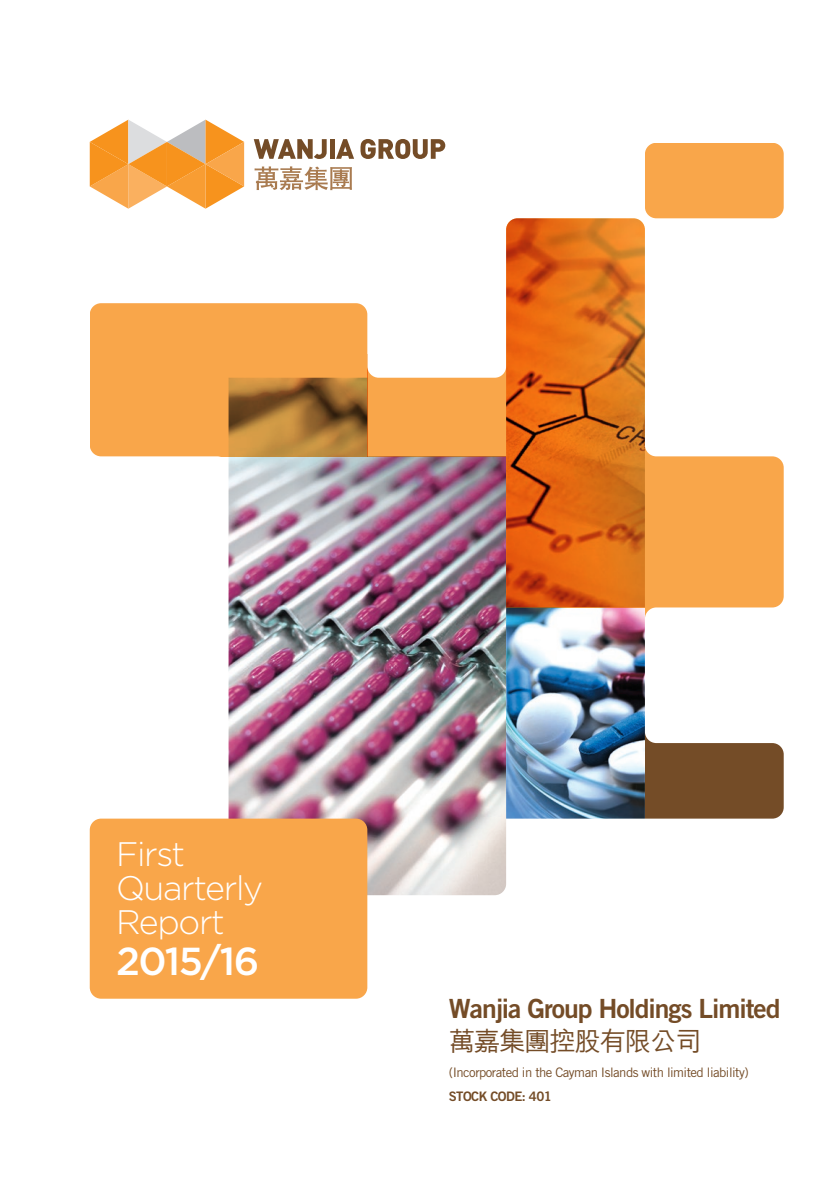
<style>
.page{position:relative;width:840px;height:1191px;background:#fff}
.page>*{position:absolute;margin:0;border:0;box-sizing:border-box;transform-origin:0 0}
.t1{font:500 39px "Gotham HTF";letter-spacing:-.04em;color:#fff}
.t2{font:300 34px/34px "Gotham HTF";letter-spacing:-.04em;color:#fff}
.t3{font:26.4px "Trade Gothic LT Std Bd 2";letter-spacing:-.04em;color:#744c27}
.t4{font:500 26.4px "M Hei HK";letter-spacing:-.05em;color:#744c27}
.t5{font:13.2px "Trade Gothic LT Std";letter-spacing:-.04em;color:#744c27}
.t6{font:13.2px "Trade Gothic LT Std Bd 2";letter-spacing:-.04em;color:#744c27}
</style>
<div class="page">
<img style="left:228px;top:456px;width:278px;height:439px">
<img style="left:506px;top:607px;width:138px;height:211px">
<svg style="left:644px;top:439px;width:139px;height:185px;fill:#f9a64a"></svg>
<svg style="left:644px;top:726px;width:139px;height:92px;fill:#744c27"></svg>
<div style="left:644px;top:143px;width:139px;height:75px;background:#f9a64a"></div>
<svg style="left:90px;top:303px;width:277px;height:153px;background:#e29844"></svg>
<svg style="left:367px;top:354px;width:139px;height:102px;fill:#f9a64a"></svg>
<svg style="left:506px;top:218px;width:138px;height:389px;background:#db6816"></svg>
<div style="left:90px;top:818px;width:277px;height:180px;background:#f9a64a;border-radius:11px"></div>
<svg style="left:90px;top:120px;width:154px;height:89px"></svg>
<svg style="left:253px;top:139px;width:73px;height:20px"></svg>
<div style="left:329px;top:139px;width:5px;height:20px;background:#744c27"></div>
<svg style="left:336px;top:139px;width:18px;height:20px"></svg>
<svg style="left:360px;top:139px;width:85px;height:20px"></svg>
<svg style="left:254px;top:166px;width:98px;height:24px"></svg>
<h2 class="t2" style="left:116px;top:836px;width:148px">First<br>Quarterly<br>Report</h2>
<h1 class="t1" style="left:116px;top:939px;width:145px">2015/16</h1>
<h3 class="t3" style="left:448px;top:992px;width:333px">Wanjia Group Holdings Limited</h3>
<h3 class="t4" style="left:448px;top:1022px;width:254px">萬嘉集團控股有限公司</h3>
<p class="t5" style="left:448px;top:1064px;width:301px">(Incorporated in the Cayman Islands with limited liability)</p>
<p class="t6" style="left:448px;top:1087px;width:104px">STOCK CODE: 401</p>
</div>
